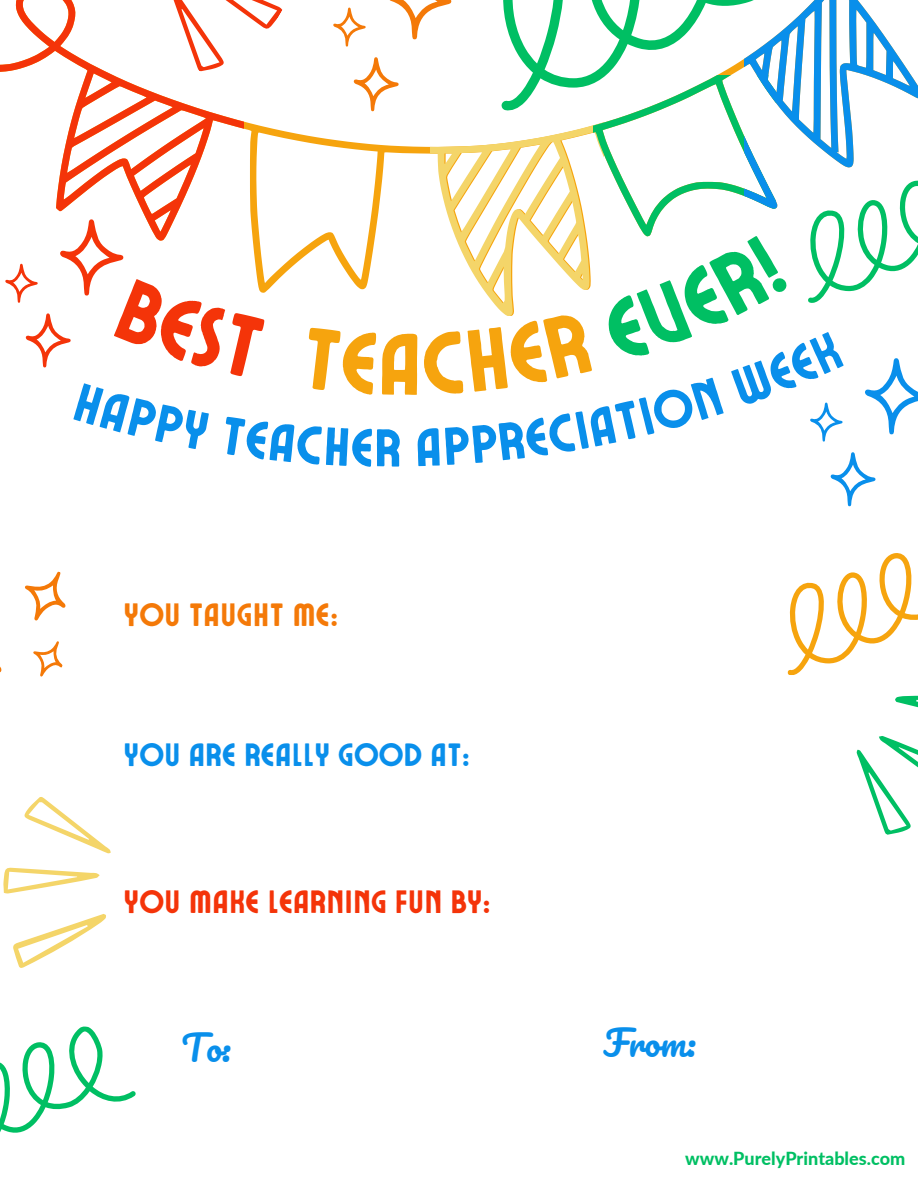
<style>
.page{position:relative;width:918px;height:1188px;background:#fff}
.page>*{position:absolute;margin:0;border:0;box-sizing:border-box;transform-origin:0 0}
.t1{font:87px "Ayr Lucidity Condensed";color:#f6a40e}
.t2{font:53.25px "Ayr Lucidity Condensed";color:#098feb}
.t3{font:35.25px "Pacifico";color:#098feb}
.t4{font:32.25px "Ayr Lucidity Condensed";color:#f43409}
.t5{font:32.25px "Ayr Lucidity Condensed";color:#098feb}
.t6{font:32.25px "Ayr Lucidity Condensed";color:#f47908}
.t7{font:800 18px "Lato";color:#00bf63}
</style>
<div class="page">
<svg style="left:3px;top:797px;width:108px;height:171px"></svg>
<svg style="left:0;top:571px;width:66px;height:106px"></svg>
<svg style="left:0;top:1026px;width:136px;height:107px"></svg>
<svg style="left:787px;top:553px;width:131px;height:282px"></svg>
<svg style="left:5px;top:0;width:913px;height:506px"></svg>
<p class="t1" style="left:378px;top:308px;width:37px">A</p>
<h2 class="t2" style="left:374px;top:413px;width:24px">R</h2>
<h3 class="t6" style="left:124px;top:593px;width:216px">YOU TAUGHT ME:</h3>
<h3 class="t5" style="left:124px;top:734px;width:348px">YOU ARE REALLY GOOD AT:</h3>
<h3 class="t4" style="left:124px;top:880px;width:369px">YOU MAKE LEARNING FUN BY:</h3>
<h3 class="t3" style="left:181px;top:1029px;width:51px">To:</h3>
<h3 class="t3" style="left:603px;top:1025px;width:94px">From:</h3>
<p class="t7" style="left:685px;top:1148px;width:222px">www.PurelyPrintables.com</p>
</div>
